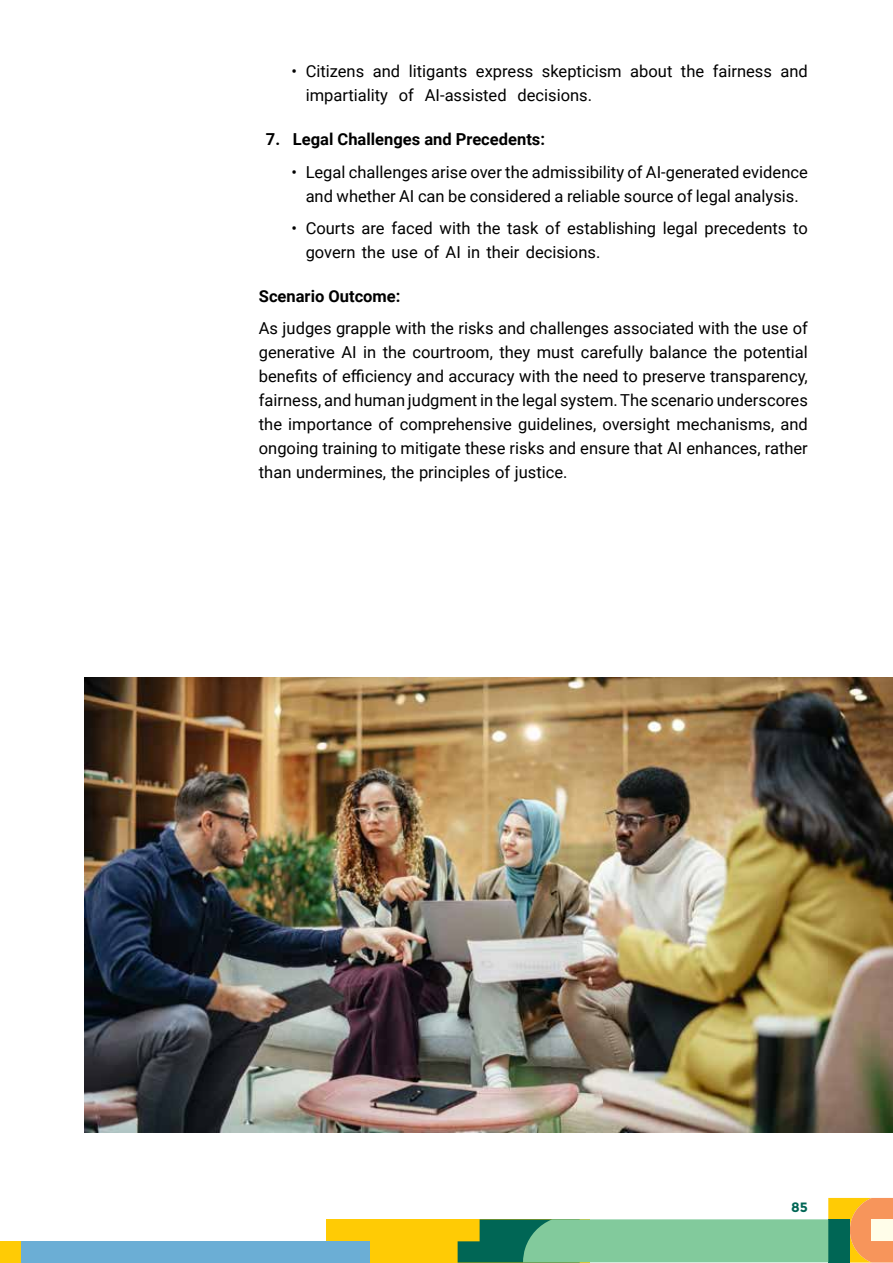
<style>
.page{position:relative;width:893px;height:1263px;background:#fff}
.page>*{position:absolute;margin:0;border:0;box-sizing:border-box;transform-origin:0 0}
.t1{font:16.5px/24px "Roboto";color:#000}
.t2{font:700 16.5px "Roboto";color:#000}
.t3{font:700 13.5px "Montserrat";color:#065}
</style>
<div class="page">
<div style="left:326px;top:1219px;width:263px;height:43px;background:#ffcb05"></div>
<svg style="left:457px;top:1198px;width:435px;height:64px"></svg>
<div style="left:21px;top:1241px;width:348px;height:21px;background:#6baed5"></div>
<div style="left:0;top:1241px;width:21px;height:21px;background:#ffcb05"></div>
<img style="left:84px;top:678px;width:808px;height:455px">
<p class="t1" style="left:305px;top:59px;width:503px;text-indent:-14px">• Citizens and litigants express skepticism about the fairness and impartiality of AI-assisted decisions.</p>
<p class="t2" style="left:266px;top:128px;width:280px">7. Legal Challenges and Precedents:</p>
<p class="t1" style="left:291px;top:159px;width:517px;text-align:center">• Legal challenges arise over the admissibility of AI-generated evidence and whether AI can be considered a reliable source of legal analysis.</p>
<p class="t1" style="left:305px;top:216px;width:503px;text-indent:-14px">• Courts are faced with the task of establishing legal precedents to govern the use of AI in their decisions.</p>
<p class="t2" style="left:259px;top:284px;width:143px">Scenario Outcome:</p>
<p class="t1" style="left:259px;top:316px;width:550px;text-align:justify">As judges grapple with the risks and challenges associated with the use of generative AI in the courtroom, they must carefully balance the potential benefits of efficiency and accuracy with the need to preserve transparency, fairness, and human judgment in the legal system. The scenario underscores the importance of comprehensive guidelines, oversight mechanisms, and ongoing training to mitigate these risks and ensure that AI enhances, rather than undermines, the principles of justice.</p>
<p class="t3" style="left:790px;top:1199px;width:18px">85</p>
</div>
